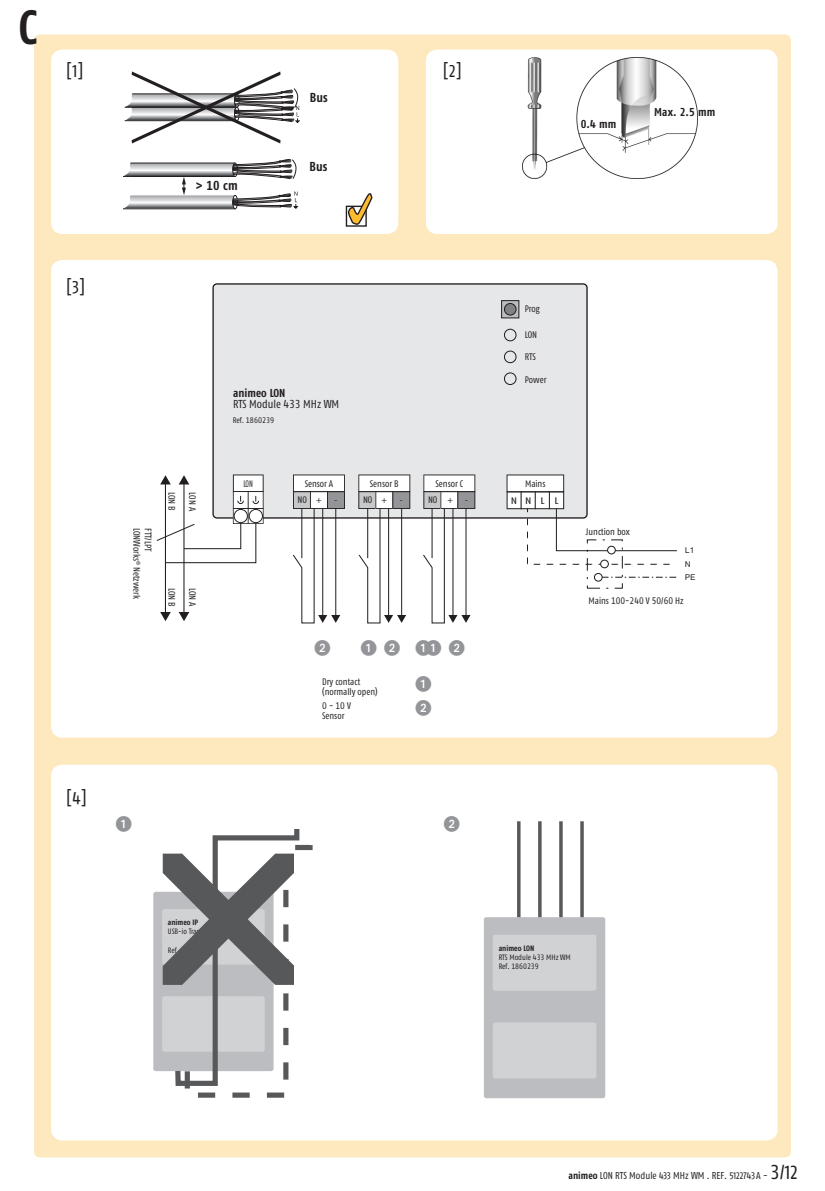
<style>
.page{position:relative;width:825px;height:1191px;background:#fff}
.page>*{position:absolute;margin:0;border:0;box-sizing:border-box;transform-origin:0 0}
.t1{font:48px "Fago Co Bold Tf";color:#231f20}
.t2{font:18px "Fago Co Regular Lf";color:#231f20}
.t3{font:16px "Abacus Two SSK";color:#939598}
.t4{font:13px "Fago Co Bold Tf";letter-spacing:.01em;color:#231f20}
.t5{font:12px "Fago Co Regular Tf";color:#231f20}
.t6{font:11.6px/11.6px "Fago Co Regular Tf";color:#231f20}
.t7{font:11.6px "Fago Co Bold Tf";letter-spacing:.01em;color:#231f20}
.t8{font:10px "Fago Co Regular Lf";color:#231f20}
.t9{font:9.6px "Fago Co Regular Tf";color:#231f20}
.t10{font:9.6px "Fago Co Regular Tf";color:#231f20;scale:.78 1}
.t11{font:9.4px/10.2px "Fago Co Regular Tf";color:#231f20}
.t12{font:9.4px "Fago Co Regular Tf";color:#231f20;scale:1.29 1}
.t13{font:9.4px "Myriad Pro";color:#231f20;scale:.95 1}
.t14{font:8.2px "Fago Co Regular Tf";color:#231f20}
.t15{font:8.2px/13.6px "Helvetica Greek Upright";color:#231f20}
.t16{font:7.8px/9.4px "Fago Co Regular Tf";color:#231f20}
.s1{font-family:"Fago Co Bold Tf"}
.s2{font-family:"Myriad Pro"}
.s3{font-family:"Fago Co Regular Tf";font-size:20px}
.s4{font-size:20px}
</style>
<div class="page">
<div style="left:34px;top:34px;width:757px;height:1123px;background:#fee8be;border-radius:6px"></div>
<div style="left:51px;top:260px;width:727px;height:477px;background:#fff;border-radius:11px"></div>
<div style="left:213px;top:284px;width:374px;height:234px;background:#e6e7e9;border-radius:4px"></div>
<svg style="left:503px;top:302px;width:14px;height:14px"></svg>
<div style="left:501px;top:300px;width:18px;height:18px;border:1px solid #231f20"></div>
<div style="left:504px;top:329px;width:12px;height:12px;border:1px solid #231f20;border-radius:50%"></div>
<div style="left:504px;top:303px;width:12px;height:12px;background:#808285;border-radius:50%"></div>
<div style="left:504px;top:303px;width:12px;height:12px;border:1px solid #231f20;border-radius:50%"></div>
<div style="left:504px;top:350px;width:12px;height:13px;border:1px solid #231f20;border-radius:50%"></div>
<div style="left:504px;top:372px;width:12px;height:13px;border:1px solid #231f20;border-radius:50%"></div>
<svg style="left:422px;top:474px;width:53px;height:150px"></svg>
<svg style="left:358px;top:474px;width:52px;height:150px"></svg>
<svg style="left:292px;top:474px;width:53px;height:150px"></svg>
<svg style="left:506px;top:474px;width:171px;height:91px"></svg>
<svg style="left:603px;top:577px;width:73px;height:1px"></svg>
<div style="left:608px;top:546px;width:7px;height:8px;background:#fff;border-radius:50%"></div>
<div style="left:607px;top:546px;width:9px;height:8px;border:1px solid #231f20;border-radius:50%"></div>
<div style="left:601px;top:560px;width:7px;height:8px;background:#fff;border-radius:50%"></div>
<div style="left:600px;top:559px;width:9px;height:9px;border:1px solid #231f20;border-radius:50%"></div>
<div style="left:594px;top:573px;width:9px;height:8px;border:1px solid #231f20;border-radius:50%"></div>
<hr style="left:183px;top:483px;width:1px;height:130px;background:#231f20">
<svg style="left:179px;top:612px;width:10px;height:9px"></svg>
<hr style="left:165px;top:483px;width:1px;height:130px;background:#231f20">
<svg style="left:160px;top:612px;width:11px;height:9px"></svg>
<svg style="left:156px;top:474px;width:108px;height:90px"></svg>
<div style="left:51px;top:764px;width:727px;height:376px;background:#fff;border-radius:11px"></div>
<div style="left:153px;top:891px;width:121px;height:180px;background:#bcbdc0;border-radius:2px"></div>
<svg style="left:580px;top:821px;width:4px;height:96px"></svg>
<svg style="left:559px;top:821px;width:4px;height:96px"></svg>
<svg style="left:538px;top:821px;width:4px;height:96px"></svg>
<hr style="left:517px;top:821px;width:3px;height:96px;background:#57585a">
<div style="left:484px;top:917px;width:121px;height:181px;background:#bcbdc0;border-radius:2px"></div>
<div style="left:493px;top:934px;width:103px;height:56px;background:#d1d2d4;border-radius:2px"></div>
<div style="left:493px;top:1022px;width:103px;height:56px;background:#d1d2d4;border-radius:2px"></div>
<div style="left:426px;top:50px;width:352px;height:184px;background:#fff;border-radius:11px"></div>
<img style="left:522px;top:58px;width:175px;height:120px">
<div style="left:51px;top:50px;width:347px;height:184px;background:#fff;border-radius:11px"></div>
<div style="left:346px;top:206px;width:21px;height:21px;border:1px solid #231f20"></div>
<svg style="left:347px;top:193px;width:25px;height:33px"></svg>
<svg style="left:123px;top:71px;width:177px;height:138px"></svg>
<svg style="left:163px;top:829px;width:150px;height:268px"></svg>
<p class="t1" style="left:19px;top:-1px;width:20px">C</p>
<p class="t2" style="left:66px;top:60px;width:19px">[1]</p>
<p class="t2" style="left:443px;top:60px;width:21px">[2]</p>
<p class="t4" style="left:310px;top:90px;width:20px">Bus</p>
<p class="t4" style="left:196px;top:178px;width:43px">&gt; 10 cm</p>
<p class="t4" style="left:309px;top:158px;width:20px">Bus</p>
<p class="t7" style="left:581px;top:117px;width:37px">0.4 mm</p>
<p class="t7" style="left:654px;top:105px;width:63px">Max. 2.5 mm</p>
<p class="t2" style="left:66px;top:276px;width:21px">[3]</p>
<p class="t11" style="left:154px;top:528px;width:73px;line-height:11.4px;rotate:90deg">FTT/LPT<br>LONWorks<sup>®</sup> Netzwerk</p>
<p class="t11" style="left:177px;top:492px;width:20px;rotate:90deg">LON B</p>
<p class="t11" style="left:198px;top:492px;width:20px;rotate:90deg">LON A</p>
<p class="t11" style="left:177px;top:588px;width:20px;rotate:90deg">LON B</p>
<p class="t11" style="left:198px;top:588px;width:20px;rotate:90deg">LON A</p>
<p class="t2" style="left:66px;top:788px;width:22px">[4]</p>
<p class="t3" style="left:116px;top:814px;width:18px">1</p>
<p class="t11" style="left:525px;top:304px;width:17px">Prog</p>
<p class="t11" style="left:525px;top:329px;width:14px">LON</p>
<p class="t11" style="left:525px;top:351px;width:12px">RTS</p>
<p class="t6" style="left:233px;top:386px;width:108px"><span class="s1">animeo LON<br></span>RTS Module 433 MHz WM</p>
<p class="t14" style="left:233px;top:415px;width:43px">Ref. 1860239</p>
<p class="t11" style="left:525px;top:374px;width:23px">Power</p>
<p class="t10" style="left:243px;top:478px;width:14px">LON</p>
<p class="t9" style="left:525px;top:478px;width:22px">Mains</p>
<p class="t9" style="left:305px;top:478px;width:30px">Sensor A</p>
<p class="t11" style="left:298px;top:494px;width:26px">NO <span class="s2">+</span></p>
<p class="t13" style="left:335px;top:494px;width:4px">-</p>
<p class="t9" style="left:370px;top:478px;width:30px">Sensor B</p>
<p class="t11" style="left:363px;top:494px;width:26px">NO <span class="s2">+</span></p>
<p class="t13" style="left:400px;top:494px;width:4px">-</p>
<p class="t9" style="left:435px;top:478px;width:29px">Sensor C</p>
<p class="t11" style="left:428px;top:494px;width:26px">NO <span class="s2">+</span></p>
<p class="t13" style="left:465px;top:494px;width:4px">-</p>
<p class="t12" style="left:511px;top:495px;width:39px">NNLL</p>
<p class="t3" style="left:315px;top:639px;width:18px">2</p>
<p class="t3" style="left:361px;top:639px;width:42px">1 2</p>
<p class="t3" style="left:415px;top:639px;width:18px">1</p>
<p class="t3" style="left:425px;top:639px;width:42px">1 2</p>
<p class="t11" style="left:322px;top:677px;width:57px">Dry contact (normally open)</p>
<p class="t11" style="left:322px;top:701px;width:30px">0 - 10 V<br>Sensor</p>
<p class="t3" style="left:415px;top:674px;width:18px">1</p>
<p class="t3" style="left:415px;top:699px;width:18px">2</p>
<p class="t5" style="left:430px;top:724px;width:17px;rotate:-180deg">Bus</p>
<p class="t11" style="left:586px;top:526px;width:45px">Junction box</p>
<p class="t15" style="left:685px;top:544px;width:12px">L1<br>N<br>PE</p>
<p class="t11" style="left:589px;top:595px;width:97px">Mains 100-240 V 50/60 Hz</p>
<p class="t3" style="left:444px;top:814px;width:18px">2</p>
<p class="t16" style="left:168px;top:917px;width:65px"><span class="s1">animeo IP<br></span>USB-io Transceiver WM</p>
<p class="t16" style="left:168px;top:945px;width:41px">Ref. 9018682</p>
<p class="t16" style="left:499px;top:943px;width:74px"><span class="s1">animeo LON<br></span>RTS Module 433 MHz WM<br>Ref. 1860239</p>
<p class="t8" style="left:568px;top:1169px;width:231px"><span class="s1">animeo</span> LON RTS Module 433 MHz WM . REF. 5122743 A - <span class="s3">3</span><span class="s4">/12</span></p>
</div>
